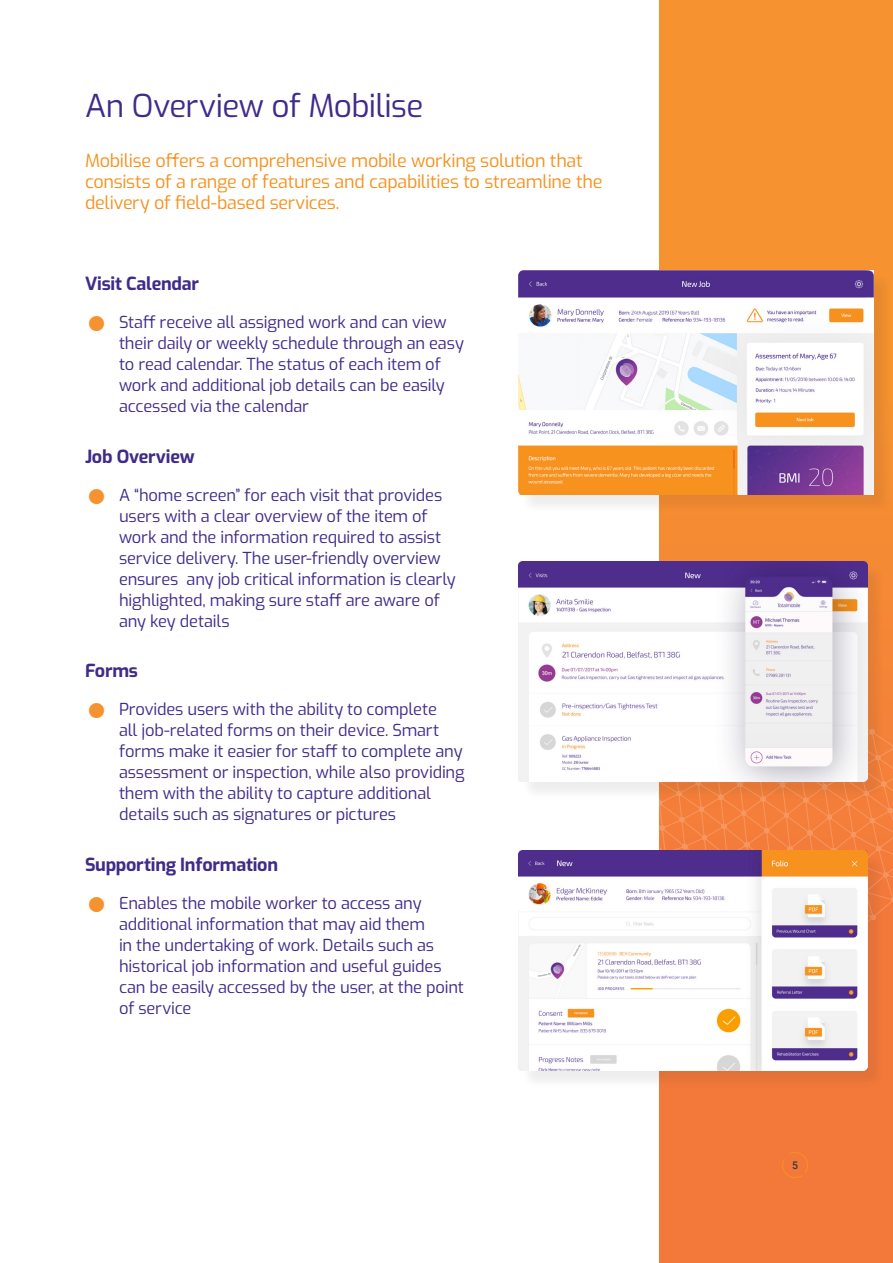
<style>
.page{position:relative;width:893px;height:1263px;background:#fff}
.page>*{position:absolute;margin:0;border:0;box-sizing:border-box;transform-origin:0 0}
.t1{font:31.5px "Exo";letter-spacing:-.02em;color:#402b89}
.SubHead{font:18px/21px "Exo";letter-spacing:-.015em;color:#f6911e}
.SubHead-2{font:700 18px "Exo";letter-spacing:-.015em;color:#402b89}
.SubHead-3{font:16.5px/21px "Exo";letter-spacing:-.01em;color:#402b89}
.Small_Body{font:500 10.5px "Roboto";color:#35383b}
.s1{color:#f69230}
</style>
<div class="page">
<svg style="left:659px;top:0;width:234px;height:1263px;background:#f48834"></svg>
<div style="left:659px;top:1099px;width:178px;height:23px;background:#f3793b"></div>
<svg style="left:730px;top:537px;width:163px;height:515px;background:#f2823b"></svg>
<svg style="left:518px;top:522px;width:194px;height:468px"></svg>
<svg style="left:518px;top:541px;width:154px;height:21px"></svg>
<svg style="left:518px;top:549px;width:100px;height:16px"></svg>
<svg style="left:518px;top:565px;width:81px;height:414px"></svg>
<svg style="left:782px;top:1152px;width:26px;height:26px"></svg>
<div style="left:521px;top:853px;width:365px;height:236px;background:#231f20;opacity:.08"></div>
<img style="left:519px;top:850px;width:348px;height:220px">
<div style="left:521px;top:564px;width:365px;height:236px;background:#231f20;opacity:.08"></div>
<img style="left:519px;top:562px;width:348px;height:220px">
<div style="left:521px;top:273px;width:371px;height:240px;background:#231f20;opacity:.08"></div>
<img style="left:519px;top:271px;width:354px;height:224px">
<p class="t1" style="left:85px;top:82px;width:340px">An Overview of Mobilise</p>
<p class="SubHead" style="left:85px;top:149px;width:519px">Mobilise offers a comprehensive mobile working solution that consists of a range of features and capabilities to streamline the delivery of field-based services.</p>
<p class="SubHead-2" style="left:85px;top:271px;width:115px">Visit Calendar</p>
<p class="SubHead-3" style="left:119px;top:311px;width:346px;text-indent:-30px"><span class="s1">■</span> Staff receive all assigned work and can view their daily or weekly schedule through an easy to read calendar. The status of each item of work and additional job details can be easily accessed via the calendar</p>
<p class="SubHead-2" style="left:85px;top:443px;width:111px">Job Overview</p>
<p class="SubHead-3" style="left:119px;top:484px;width:338px;text-indent:-30px"><span class="s1">■</span> A “home screen” for each visit that provides users with a clear overview of the item of work and the information required to assist service delivery. The user-friendly overview ensures any job critical information is clearly highlighted, making sure staff are aware of any key details</p>
<p class="SubHead-2" style="left:85px;top:658px;width:54px">Forms</p>
<p class="SubHead-3" style="left:119px;top:698px;width:347px;text-indent:-30px"><span class="s1">■</span> Provides users with the ability to complete<br>all job-related forms on their device. Smart forms make it easier for staff to complete any assessment or inspection, while also providing them with the ability to capture additional details such as signatures or pictures</p>
<p class="SubHead-2" style="left:85px;top:851px;width:195px">Supporting Information</p>
<p class="SubHead-3" style="left:119px;top:892px;width:346px;text-indent:-30px"><span class="s1">■</span> Enables the mobile worker to access any additional information that may aid them<br>in the undertaking of work. Details such as historical job information and useful guides can be easily accessed by the user, at the point of service</p>
<p class="Small_Body" style="left:792px;top:1158px;width:7px">5</p>
</div>
